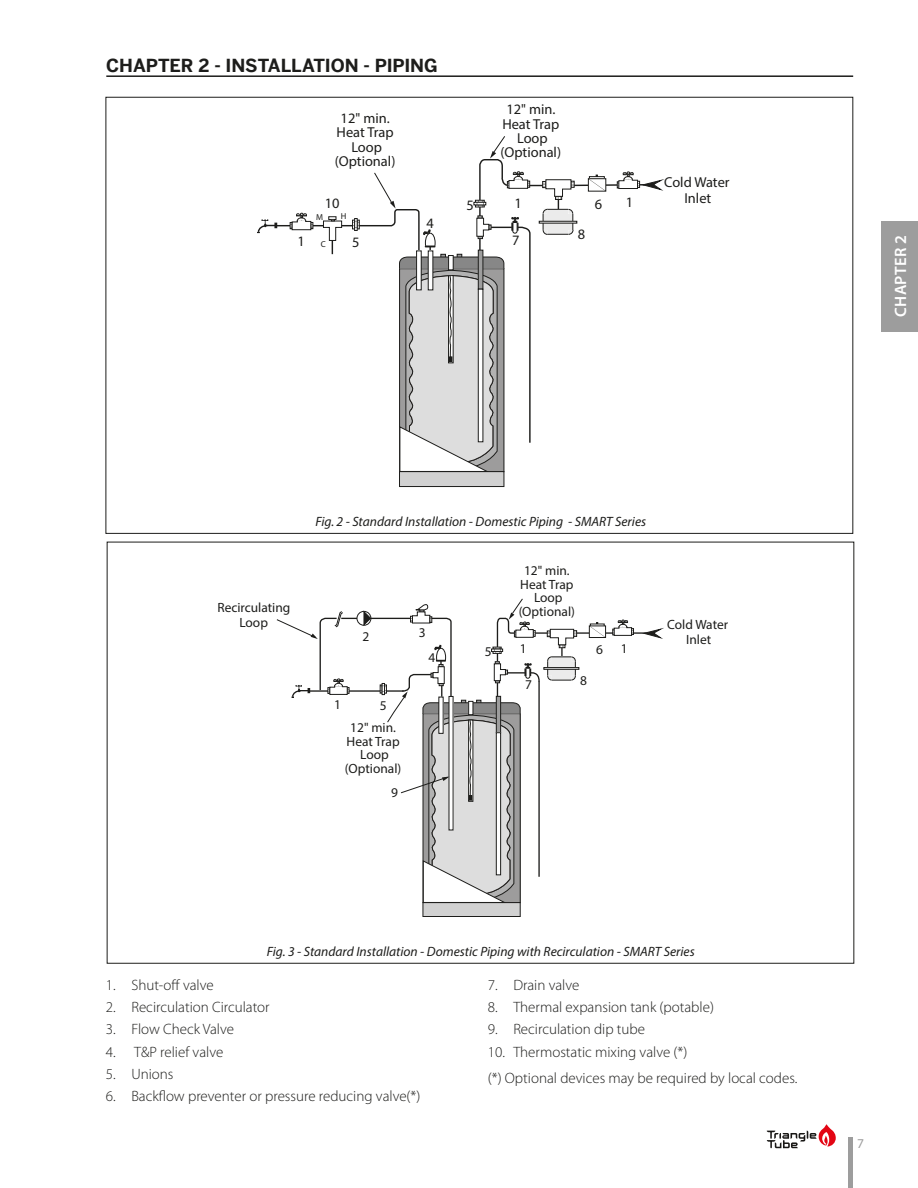
<style>
.page{position:relative;width:918px;height:1188px;background:#fff}
.page>*{position:absolute;margin:0;border:0;box-sizing:border-box;transform-origin:0 0}
.Headline-no_TOC{font:700 18px "Benton Sans";letter-spacing:-.005em;color:#1d1d1b}
.t1{font:600 16.5px "Myriad Pro";letter-spacing:.02em;color:#fff}
.t2{font:300 15px "Myriad Pro";color:#1d1d1b}
.t3{font:14.4px/14.4px "Myriad Pro";color:#1d1d1b;text-align:center}
.t4{font:italic 13.5px "Myriad Pro";color:#1d1d1b}
.t5{font:13.5px "Myriad Pro";color:#9d9d9d}
.t6{font:13.35px/13.4px "Myriad Pro";color:#1d1d1b;text-align:center}
.t7{font:8.7px "Myriad Pro";color:#1d1d1b}
</style>
<div class="page">
<hr style="left:106px;top:75px;width:747px;height:2px;background:#1d1d1b">
<svg style="left:767px;top:1124px;width:69px;height:24px"></svg>
<hr style="left:849px;top:1137px;width:4px;height:51px;background:#9d9d9d">
<div style="left:882px;top:221px;width:36px;height:111px;background:#9d9d9d"></div>
<svg style="left:257px;top:136px;width:407px;height:351px"></svg>
<hr style="left:528px;top:632px;width:118px;height:2px;background:#1d1d1b">
<svg style="left:644px;top:628px;width:19px;height:11px"></svg>
<div style="left:548px;top:657px;width:27px;height:23px;background:#ebebeb"></div>
<div style="left:547px;top:657px;width:29px;height:23px;border:1px solid #1d1d1b"></div>
<svg style="left:571px;top:670px;width:5px;height:11px"></svg>
<div style="left:544px;top:667px;width:35px;height:2px;border:1px solid #1d1d1b"></div>
<svg style="left:547px;top:675px;width:5px;height:6px"></svg>
<svg style="left:547px;top:629px;width:30px;height:32px"></svg>
<svg style="left:589px;top:622px;width:17px;height:16px"></svg>
<svg style="left:613px;top:620px;width:21px;height:16px"></svg>
<svg style="left:276px;top:598px;width:264px;height:319px"></svg>
<hr style="left:538px;top:682px;width:2px;height:194px;background:#1d1d1b">
<p class="Headline-no_TOC" style="left:106px;top:55px;width:333px">CHAPTER 2 - INSTALLATION - PIPING</p>
<p class="t3" style="left:335px;top:111px;width:62px">12" min.<br>Heat Trap<br>Loop (Optional)</p>
<p class="t3" style="left:501px;top:102px;width:62px">12" min.<br>Heat Trap<br>Loop (Optional)</p>
<p class="t3" style="left:325px;top:196px;width:16px">10</p>
<p class="t3" style="left:467px;top:197px;width:9px">5</p>
<p class="t3" style="left:515px;top:196px;width:9px">1</p>
<p class="t7" style="left:316px;top:211px;width:8px">M</p>
<p class="t7" style="left:341px;top:211px;width:7px">H</p>
<p class="t7" style="left:321px;top:239px;width:7px">C</p>
<p class="t3" style="left:297px;top:234px;width:9px">1</p>
<p class="t3" style="left:352px;top:234px;width:9px">5</p>
<p class="t3" style="left:426px;top:216px;width:9px">4</p>
<p class="t3" style="left:512px;top:232px;width:9px">7</p>
<p class="t3" style="left:578px;top:227px;width:9px">8</p>
<p class="t3" style="left:595px;top:196px;width:9px">6</p>
<p class="t3" style="left:626px;top:195px;width:9px">1</p>
<p class="t3" style="left:664px;top:174px;width:67px;line-height:15.9px">Cold Water<br>Inlet</p>
<p class="t1" style="left:890px;top:317px;width:83px;rotate:-90deg">CHAPTER 2</p>
<p class="t6" style="left:217px;top:600px;width:74px;line-height:14.7px">Recirculating<br>Loop</p>
<p class="t4" style="left:315px;top:513px;width:332px">Fig. 2 - Standard Installation - Domestic Piping - SMART Series</p>
<p class="t6" style="left:363px;top:630px;width:8px">2</p>
<p class="t6" style="left:419px;top:626px;width:8px">3</p>
<p class="t6" style="left:334px;top:698px;width:8px">1</p>
<p class="t6" style="left:380px;top:698px;width:8px">5</p>
<p class="t6" style="left:345px;top:721px;width:58px">12" min.<br>Heat Trap<br>Loop (Optional)</p>
<p class="t6" style="left:391px;top:786px;width:8px">9</p>
<p class="t6" style="left:429px;top:651px;width:8px">4</p>
<p class="t6" style="left:519px;top:564px;width:58px">12" min.<br>Heat Trap<br>Loop (Optional)</p>
<p class="t6" style="left:485px;top:644px;width:8px">5</p>
<p class="t6" style="left:520px;top:641px;width:8px">1</p>
<p class="t6" style="left:525px;top:678px;width:8px">7</p>
<p class="t6" style="left:580px;top:673px;width:8px">8</p>
<p class="t6" style="left:596px;top:642px;width:8px">6</p>
<p class="t6" style="left:621px;top:642px;width:8px">1</p>
<p class="t6" style="left:667px;top:617px;width:62px;line-height:14.7px">Cold Water<br>Inlet</p>
<p class="t4" style="left:267px;top:943px;width:430px">Fig. 3 - Standard Installation - Domestic Piping with Recirculation - SMART Series</p>
<p class="t2" style="left:106px;top:976px;width:109px">1. Shut-off valve</p>
<p class="t2" style="left:106px;top:998px;width:165px">2. Recirculation Circulator</p>
<p class="t2" style="left:106px;top:1020px;width:130px">3. Flow Check Valve</p>
<p class="t2" style="left:106px;top:1043px;width:119px">4. T&amp;P relief valve</p>
<p class="t2" style="left:106px;top:1065px;width:69px">5. Unions</p>
<p class="t2" style="left:106px;top:1087px;width:316px">6. Backflow preventer or pressure reducing valve(*)</p>
<p class="t2" style="left:488px;top:976px;width:93px">7. Drain valve</p>
<p class="t2" style="left:488px;top:998px;width:228px">8. Thermal expansion tank (potable)</p>
<p class="t2" style="left:488px;top:1020px;width:159px">9. Recirculation dip tube</p>
<p class="t2" style="left:488px;top:1043px;width:201px">10. Thermostatic mixing valve (*)</p>
<p class="t2" style="left:488px;top:1069px;width:311px">(*) Optional devices may be required by local codes.</p>
<p class="t5" style="left:857px;top:1135px;width:8px">7</p>
</div>
